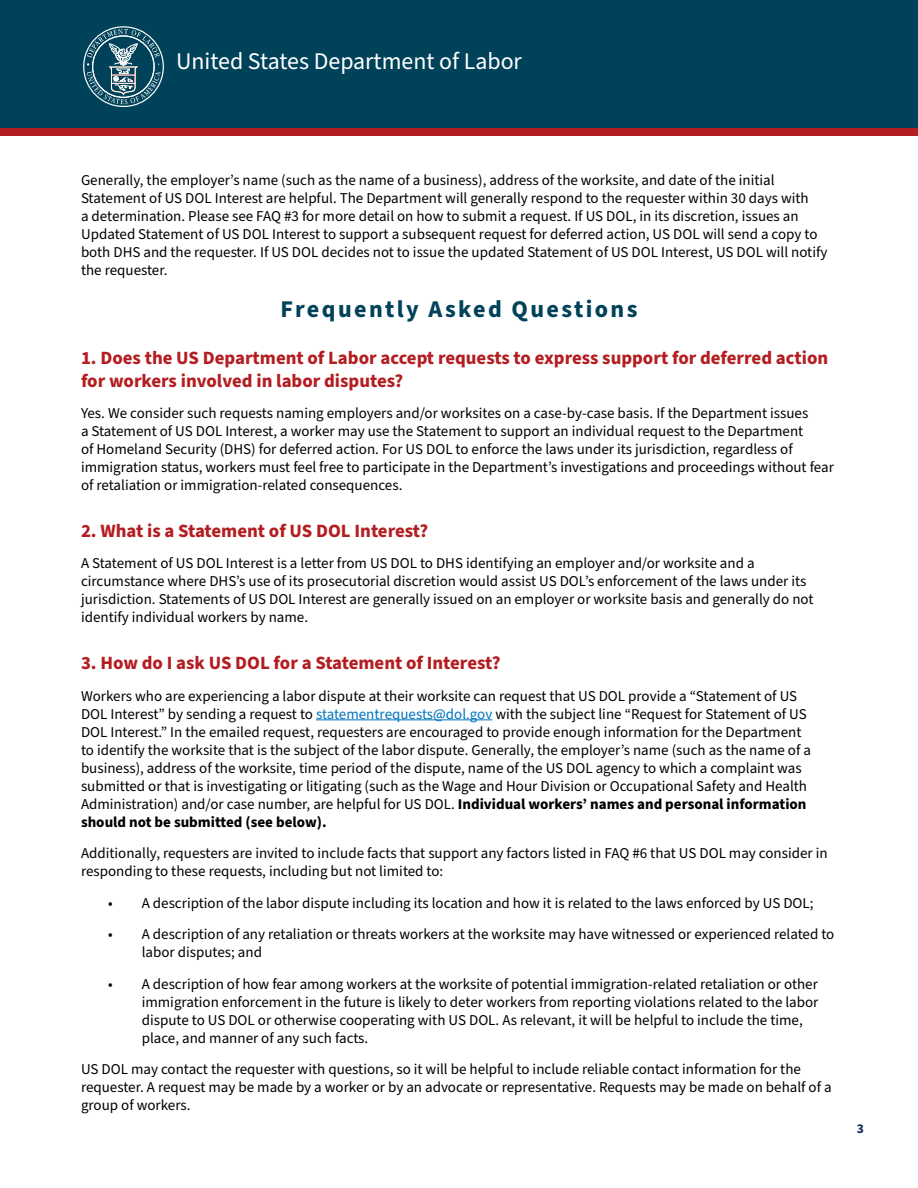
<style>
.page{position:relative;width:918px;height:1188px;background:#fff}
.page>*{position:absolute;margin:0;border:0;box-sizing:border-box;transform-origin:0 0}
.t1{font:700 24px "Source Sans Pro";letter-spacing:.1em;color:#004259}
.t2{font:23.85px "Source Sans Pro";color:#fff}
.t3{font:700 18.75px/22.5px "Source Sans Pro";color:#b41d21}
.t4{font:15px/18px "Source Sans Pro";color:#000}
.t5{font:700 13.5px "Source Sans Pro";color:#192e5d}
.s1{color:#0075be}
.s2{font-weight:700}
</style>
<div class="page">
<div style="left:0;top:0;width:918px;height:128px;background:#004259"></div>
<div style="left:0;top:128px;width:918px;height:8px;background:#b41d21"></div>
<div style="left:83px;top:26px;width:81px;height:81px;border:1px solid #fff;border-radius:50%"></div>
<svg style="left:87px;top:29px;width:73px;height:75px"></svg>
<hr style="left:316px;top:719px;width:176px;height:1px;background:#0075be">
<h2 class="t2" style="left:176px;top:46px;width:347px">United States Department of Labor</h2>
<p class="t4" style="left:81px;top:172px;width:748px">Generally, the employer’s name (such as the name of a business), address of the worksite, and date of the initial Statement of US DOL Interest are helpful. The Department will generally respond to the requester within 30 days with<br>a determination. Please see FAQ #3 for more detail on how to submit a request. If US DOL, in its discretion, issues an Updated Statement of US DOL Interest to support a subsequent request for deferred action, US DOL will send a copy to both DHS and the requester. If US DOL decides not to issue the updated Statement of US DOL Interest, US DOL will notify the requester.</p>
<h2 class="t1" style="left:280px;top:293px;width:359px">Frequently Asked Questions</h2>
<h3 class="t3" style="left:81px;top:347px;width:749px">1. Does the US Department of Labor accept requests to express support for deferred action for workers involved in labor disputes?</h3>
<p class="t4" style="left:81px;top:405px;width:754px">Yes. We consider such requests naming employers and/or worksites on a case-by-case basis. If the Department issues<br>a Statement of US DOL Interest, a worker may use the Statement to support an individual request to the Department<br>of Homeland Security (DHS) for deferred action. For US DOL to enforce the laws under its jurisdiction, regardless of immigration status, workers must feel free to participate in the Department’s investigations and proceedings without fear of retaliation or immigration-related consequences.</p>
<h3 class="t3" style="left:81px;top:520px;width:349px">2. What is a Statement of US DOL Interest?</h3>
<p class="t4" style="left:81px;top:555px;width:734px">A Statement of US DOL Interest is a letter from US DOL to DHS identifying an employer and/or worksite and a circumstance where DHS’s use of its prosecutorial discretion would assist US DOL’s enforcement of the laws under its jurisdiction. Statements of US DOL Interest are generally issued on an employer or worksite basis and generally do not identify individual workers by name.</p>
<h3 class="t3" style="left:81px;top:652px;width:421px">3. How do I ask US DOL for a Statement of Interest?</h3>
<p class="t4" style="left:81px;top:687px;width:731px">Workers who are experiencing a labor dispute at their worksite can request that US DOL provide a “Statement of US DOL Interest” by sending a request to <span class="s1">statementrequests@dol.gov</span> with the subject line “Request for Statement of US DOL Interest.” In the emailed request, requesters are encouraged to provide enough information for the Department to identify the worksite that is the subject of the labor dispute. Generally, the employer’s name (such as the name of a business), address of the worksite, time period of the dispute, name of the US DOL agency to which a complaint was submitted or that is investigating or litigating (such as the Wage and Hour Division or Occupational Safety and Health Administration) and/or case number, are helpful for US DOL. <span class="s2">Individual workers’ names and personal information should not be submitted (see below).</span></p>
<p class="t4" style="left:81px;top:845px;width:748px">Additionally, requesters are invited to include facts that support any factors listed in FAQ #6 that US DOL may consider in responding to these requests, including but not limited to:</p>
<p class="t4" style="left:108px;top:894px;width:707px">• A description of the labor dispute including its location and how it is related to the laws enforced by US DOL;</p>
<p class="t4" style="left:142px;top:926px;width:694px;text-indent:-34px">• A description of any retaliation or threats workers at the worksite may have witnessed or experienced related to labor disputes; and</p>
<p class="t4" style="left:142px;top:975px;width:678px;text-indent:-34px">• A description of how fear among workers at the worksite of potential immigration-related retaliation or other immigration enforcement in the future is likely to deter workers from reporting violations related to the labor dispute to US DOL or otherwise cooperating with US DOL. As relevant, it will be helpful to include the time, place, and manner of any such facts.</p>
<p class="t4" style="left:81px;top:1061px;width:752px">US DOL may contact the requester with questions, so it will be helpful to include reliable contact information for the requester. A request may be made by a worker or by an advocate or representative. Requests may be made on behalf of a group of workers.</p>
<p class="t5" style="left:857px;top:1119px;width:9px">3</p>
</div>
